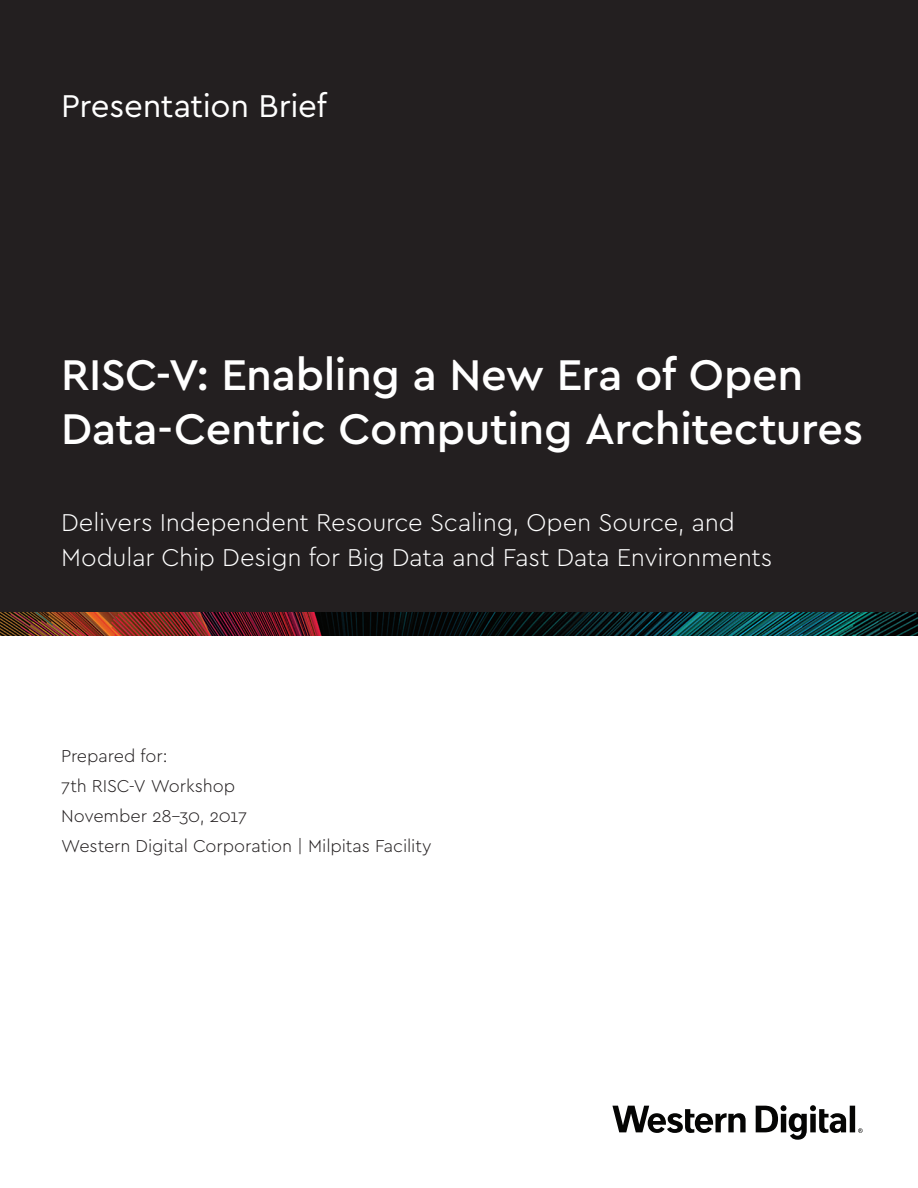
<style>
.page{position:relative;width:918px;height:1188px;background:#fff}
.page>*{position:absolute;margin:0;border:0;box-sizing:border-box;transform-origin:0 0}
.Section_opener{font:500 45px/54px "Cera PRO";letter-spacing:-.01em;color:#fff}
.t1{font:33px "Cera PRO";letter-spacing:-.01em;color:#fff}
.Section_opener-2{font:300 25.5px/34.5px "Cera PRO";letter-spacing:-.005em;color:#fff}
.Section_opener-3{font:300 18px "Cera PRO";letter-spacing:-.005em;color:#231f20}
</style>
<div class="page">
<div style="left:0;top:0;width:918px;height:625px;background:#231f20"></div>
<img style="left:0;top:612px;width:918px;height:23px">
<svg style="left:612px;top:1106px;width:134px;height:27px"></svg>
<svg style="left:756px;top:1105px;width:106px;height:35px"></svg>
<p class="t1" style="left:61px;top:84px;width:267px">Presentation Brief</p>
<p class="Section_opener" style="left:61px;top:346px;width:804px">RISC-V: Enabling a New Era of Open<br>Data-Centric Computing Architectures</p>
<p class="Section_opener-2" style="left:61px;top:504px;width:713px">Delivers Independent Resource Scaling, Open Source, and<br>Modular Chip Design for Big Data and Fast Data Environments</p>
<p class="Section_opener-3" style="left:61px;top:744px;width:108px">Prepared for:</p>
<p class="Section_opener-3" style="left:61px;top:774px;width:176px">7th RISC-V Workshop</p>
<p class="Section_opener-3" style="left:61px;top:804px;width:187px">November 28-30, 2017</p>
<p class="Section_opener-3" style="left:61px;top:834px;width:372px">Western Digital Corporation | Milpitas Facility</p>
</div>
